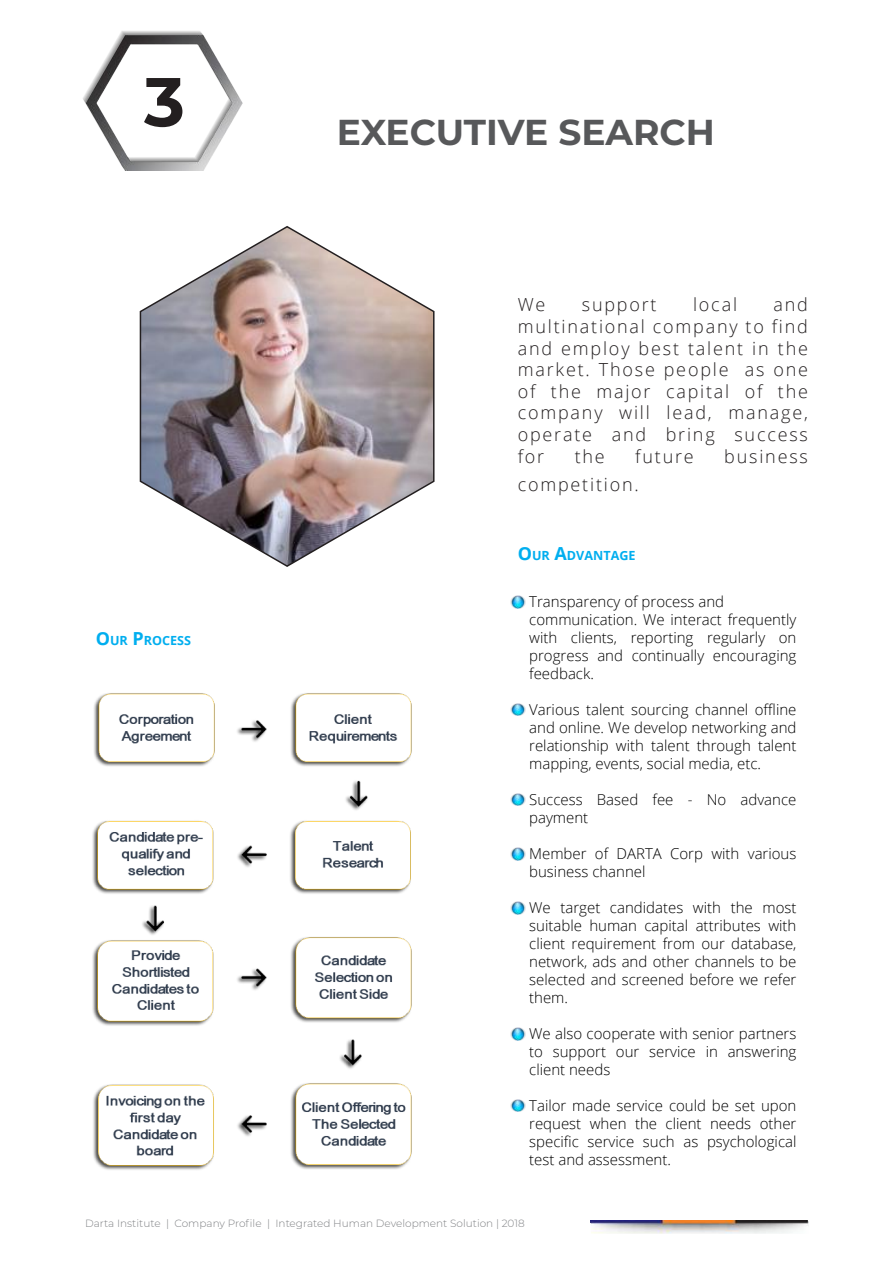
<style>
.page{position:relative;width:893px;height:1263px;background:#fff}
.page>*{position:absolute;margin:0;border:0;box-sizing:border-box;transform-origin:0 0}
.t1{font:700 69px "Montserrat";color:#231f20}
.Big_caption__black{font:700 36px "Montserrat";color:#57585a}
.t2{font:300 18px/21.6px "Open Sans";letter-spacing:.1em;color:#231f20;text-align:justify}
.t3{font:300 15px/18px "Open Sans";color:#000;text-align:justify}
.t4{font:700 12.6px "Open Sans";color:#00aeef}
.t5{font:300 10.5px "Montserrat";color:#808285}
.s1{font-size:18px}
</style>
<div class="page">
<img style="left:590px;top:1220px;width:219px;height:13px">
<img style="left:83px;top:31px;width:160px;height:140px">
<img style="left:139px;top:226px;width:296px;height:341px">
<img style="left:92px;top:693px;width:320px;height:477px">
<img style="left:510px;top:596px;width:15px;height:12px">
<img style="left:510px;top:703px;width:15px;height:13px">
<img style="left:510px;top:793px;width:15px;height:13px">
<img style="left:510px;top:847px;width:15px;height:13px">
<img style="left:510px;top:902px;width:15px;height:13px">
<img style="left:510px;top:1027px;width:15px;height:13px">
<img style="left:510px;top:1099px;width:15px;height:13px">
<p class="t1" style="left:144px;top:52px;width:42px">3</p>
<p class="t4" style="left:96px;top:631px;width:89px"><span class="s1">O</span>UR <span class="s1">P</span>ROCESS</p>
<p class="Big_caption__black" style="left:337px;top:106px;width:380px">EXECUTIVE SEARCH</p>
<p class="t2" style="left:518px;top:293px;width:292px;text-indent:256px">and multinational company to find and employ best talent in the market. Those people as one of the major capital of the company will lead, manage, operate and bring success for</p>
<p class="t2" style="left:518px;top:293px;width:29px">We</p>
<p class="t2" style="left:582px;top:293px;width:76px">support</p>
<p class="t2" style="left:693px;top:293px;width:45px">local</p>
<p class="t2" style="left:575px;top:445px;width:32px">the</p>
<p class="t2" style="left:635px;top:445px;width:60px">future</p>
<p class="t2" style="left:724px;top:445px;width:85px">business</p>
<p class="t2" style="left:518px;top:473px;width:123px">competition.</p>
<p class="t4" style="left:518px;top:547px;width:119px"><span class="s1">O</span>UR <span class="s1">A</span>DVANTAGE</p>
<p class="t3" style="left:529px;top:592px;width:196px">Transparency of process and</p>
<p class="t3" style="left:529px;top:610px;width:269px">communication. We interact frequently with clients, reporting regularly on progress and continually encouraging feedback.</p>
<p class="t3" style="left:529px;top:700px;width:269px">Various talent sourcing channel offline and online. We develop networking and relationship with talent through talent mapping, events, social media, etc.</p>
<p class="t3" style="left:529px;top:790px;width:269px">Success Based fee - No advance payment</p>
<p class="t3" style="left:529px;top:844px;width:269px">Member of DARTA Corp with various business channel</p>
<p class="t3" style="left:529px;top:898px;width:269px">We target candidates with the most suitable human capital attributes with client requirement from our database, network, ads and other channels to be selected and screened before we refer them.</p>
<p class="t3" style="left:529px;top:1024px;width:269px">We also cooperate with senior partners to support our service in answering client needs</p>
<p class="t3" style="left:529px;top:1096px;width:269px">Tailor made service could be set upon request when the client needs other specific service such as psychological test and assessment.</p>
<p class="t5" style="left:85px;top:1216px;width:441px">Darta Institute | Company Profile | Integrated Human Development Solution | 2018</p>
</div>
